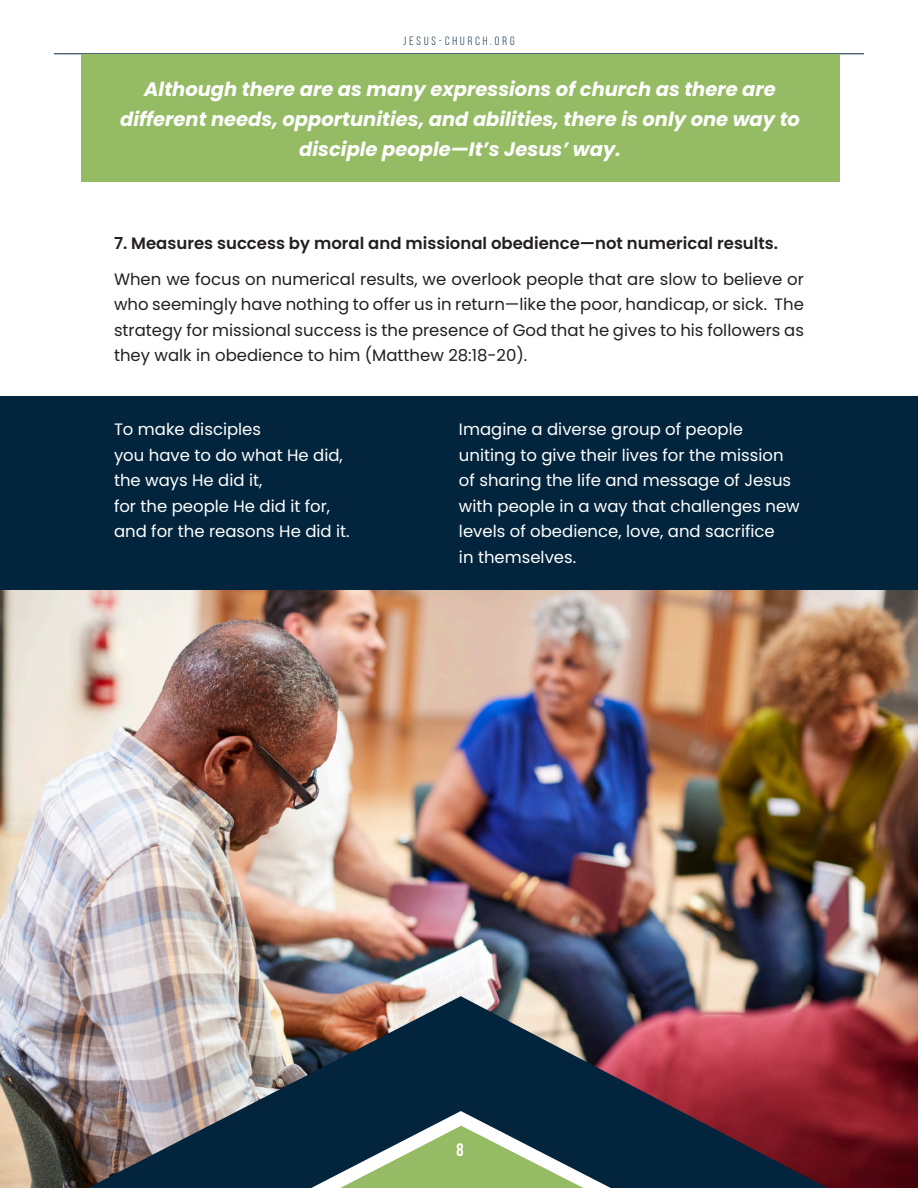
<style>
.page{position:relative;width:918px;height:1188px;background:#fff}
.page>*{position:absolute;margin:0;border:0;box-sizing:border-box;transform-origin:0 0}
.t1{font:italic 700 19.5px/30px "Poppins";color:#fff;text-align:center}
.t2{font:700 18px "Bebas Neue";color:#fff}
.t3{font:16.5px/25.5px "Poppins";color:#fff}
.t4{font:16.5px/25.5px "Poppins";color:#231f20;text-align:justify}
.t5{font:600 16.5px "Poppins";color:#231f20}
.t6{font:12px "Bebas Neue";letter-spacing:.25em;color:#02253d}
</style>
<div class="page">
<img style="left:0;top:589px;width:918px;height:599px">
<img style="left:88px;top:996px;width:740px;height:192px">
<svg style="left:340px;top:1126px;width:243px;height:62px"></svg>
<hr style="left:54px;top:54px;width:810px;height:1px;background:#02253d">
<div style="left:81px;top:54px;width:758px;height:127px;background:#95bb64"></div>
<div style="left:0;top:396px;width:918px;height:193px;background:#02253d"></div>
<p class="t6" style="left:403px;top:35px;width:113px">JESUS-CHURCH.ORG</p>
<p class="t1" style="left:120px;top:74px;width:681px">Although there are as many expressions of church as there are different needs, opportunities, and abilities, there is only one way to disciple people—It’s Jesus’ way.</p>
<p class="t5" style="left:114px;top:233px;width:666px">7. Measures success by moral and missional obedience—not numerical results.</p>
<p class="t4" style="left:114px;top:266px;width:692px">When we focus on numerical results, we overlook people that are slow to believe or who seemingly have nothing to offer us in return—like the poor, handicap, or sick. The strategy for missional success is the presence of God that he gives to his followers as they walk in obedience to him (Matthew 28:18-20).</p>
<p class="t3" style="left:114px;top:417px;width:237px">To make disciples<br>you have to do what He did, the ways He did it,<br>for the people He did it for, and for the reasons He did it.</p>
<p class="t3" style="left:459px;top:417px;width:342px">Imagine a diverse group of people uniting to give their lives for the mission of sharing the life and message of Jesus with people in a way that challenges new levels of obedience, love, and sacrifice<br>in themselves.</p>
<p class="t2" style="left:457px;top:1140px;width:9px">8</p>
</div>
